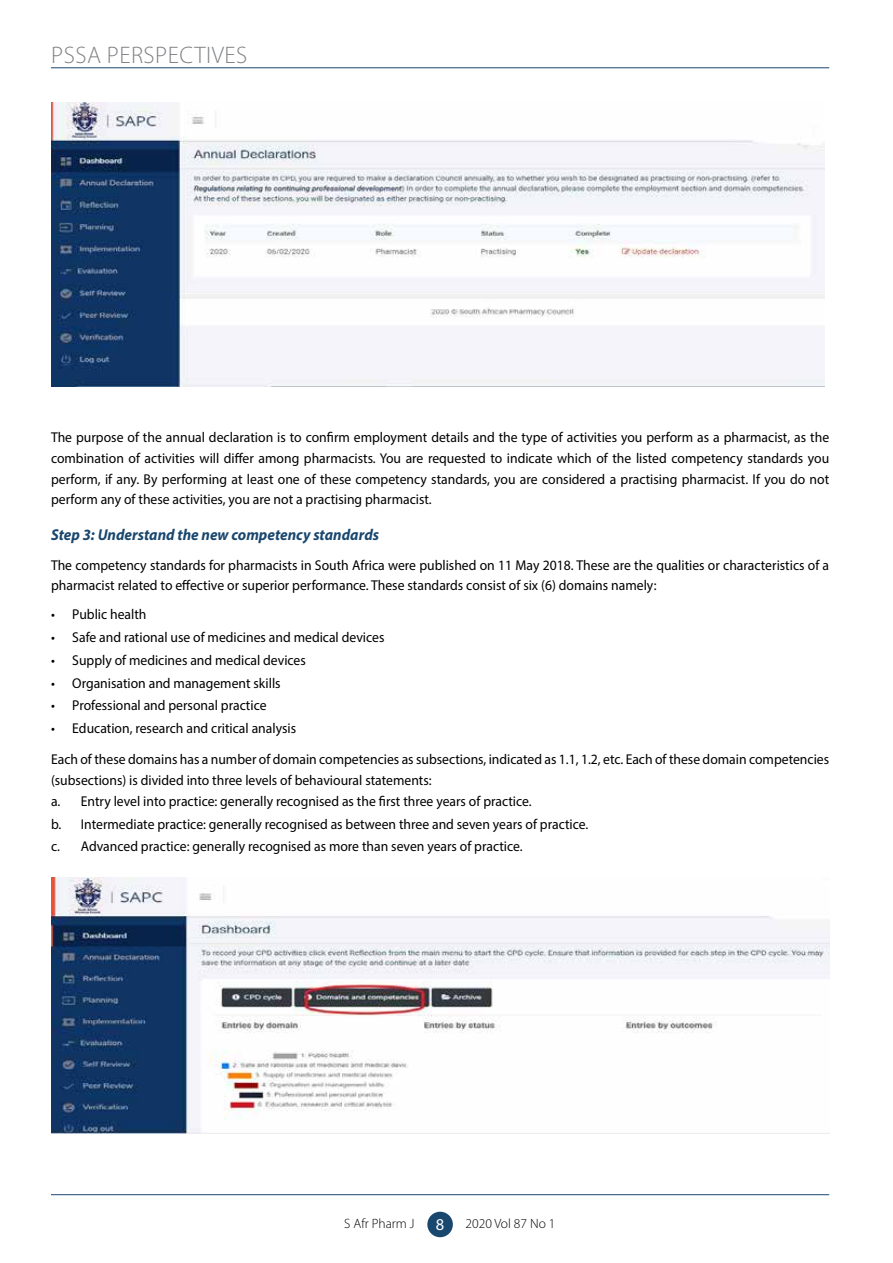
<style>
.page{position:relative;width:893px;height:1263px;background:#fff}
.page>*{position:absolute;margin:0;border:0;box-sizing:border-box;transform-origin:0 0}
.t1{font:300 24px "Myriad Pro";letter-spacing:.02em;color:#808285}
.t2{font:16.5px "Myriad Pro";color:#fff}
.t3{font:italic 700 15.75px "Myriad Pro";color:#19476e;scale:.96 1}
.t4{font:14.25px/20.7px "Myriad Pro";color:#000;scale:.96 1}
.t5{font:300 13.5px "Myriad Pro";color:#000}
</style>
<div class="page">
<hr style="left:51px;top:1194px;width:778px;height:1px;background:#19476e">
<div style="left:427px;top:1212px;width:26px;height:25px;background:#19476e;border-radius:50%"></div>
<hr style="left:51px;top:67px;width:778px;height:1px;background:#19476e">
<img style="left:51px;top:102px;width:774px;height:285px">
<img style="left:52px;top:878px;width:777px;height:255px">
<h1 class="t1" style="left:51px;top:41px;width:197px">PSSA PERSPECTIVES</h1>
<p class="t4" style="left:51px;top:427px;width:812px;text-align:justify">The purpose of the annual declaration is to confirm employment details and the type of activities you perform as a pharmacist, as the combination of activities will differ among pharmacists. You are requested to indicate which of the listed competency standards you perform, if any. By performing at least one of these competency standards, you are considered a practising pharmacist. If you do not perform any of these activities, you are not a practising pharmacist.</p>
<p class="t3" style="left:51px;top:525px;width:343px">Step 3: Understand the new competency standards</p>
<p class="t4" style="left:51px;top:554px;width:812px">The competency standards for pharmacists in South Africa were published on 11 May 2018. These are the qualities or characteristics of a pharmacist related to effective or superior performance. These standards consist of six (6) domains namely:</p>
<p class="t4" style="left:51px;top:604px;width:101px">• Public health</p>
<p class="t4" style="left:51px;top:627px;width:349px">• Safe and rational use of medicines and medical devices</p>
<p class="t4" style="left:51px;top:649px;width:267px">• Supply of medicines and medical devices</p>
<p class="t4" style="left:51px;top:672px;width:241px">• Organisation and management skills</p>
<p class="t4" style="left:51px;top:695px;width:226px">• Professional and personal practice</p>
<p class="t4" style="left:51px;top:712px;width:812px;line-height:31.3px">• Education, research and critical analysis<br>Each of these domains has a number of domain competencies as subsections, indicated as 1.1, 1.2, etc. Each of these domain competencies</p>
<p class="t4" style="left:51px;top:770px;width:502px">(subsections) is divided into three levels of behavioural statements:<br>a. Entry level into practice: generally recognised as the first three years of practice.</p>
<p class="t4" style="left:51px;top:812px;width:561px;line-height:22.8px">b. Intermediate practice: generally recognised as between three and seven years of practice. c. Advanced practice: generally recognised as more than seven years of practice.</p>
<p class="t5" style="left:344px;top:1215px;width:72px">S Afr Pharm J</p>
<p class="t2" style="left:436px;top:1214px;width:10px">8</p>
<p class="t5" style="left:466px;top:1215px;width:91px">2020 Vol 87 No 1</p>
</div>
